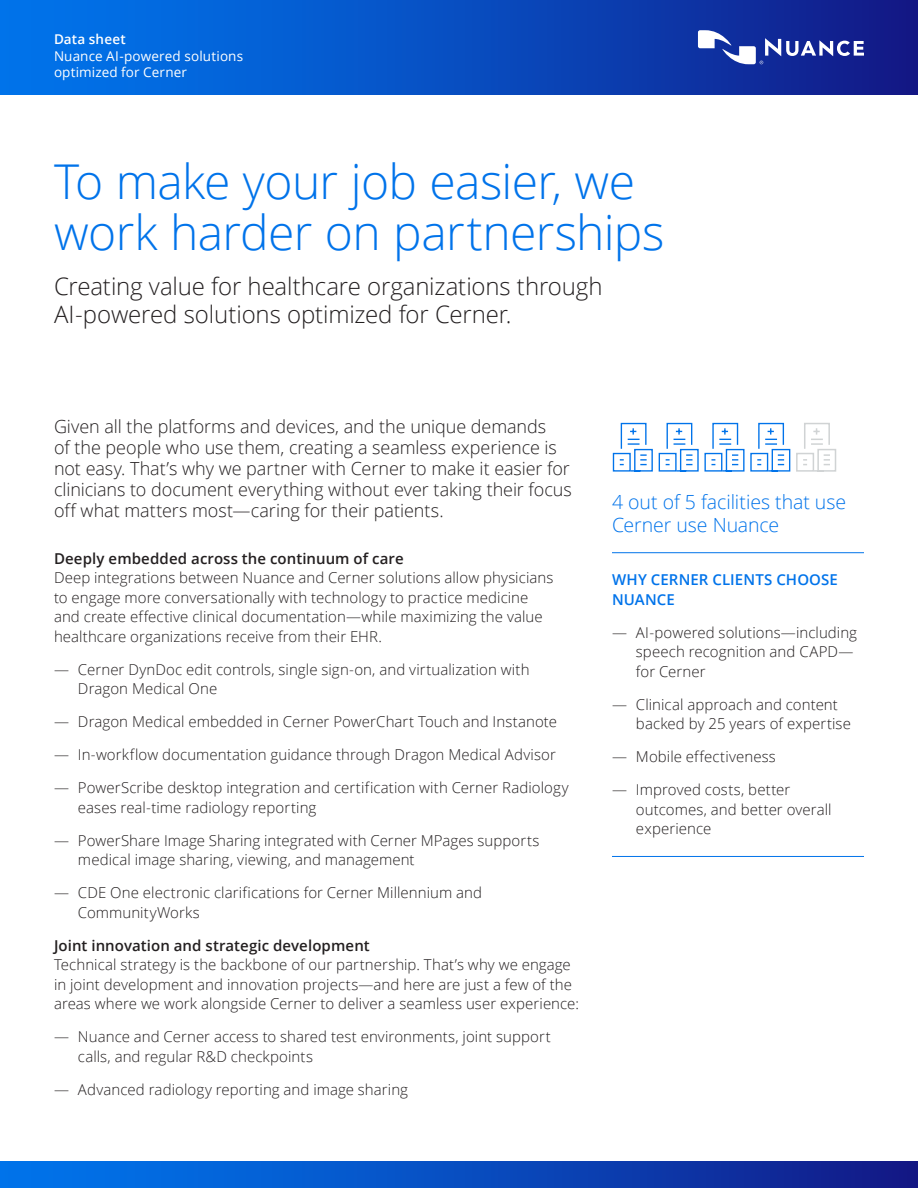
<style>
.page{position:relative;width:918px;height:1188px;background:#fff}
.page>*{position:absolute;margin:0;border:0;box-sizing:border-box;transform-origin:0 0}
.Headline_32_34{font:300 48px/51px "Open Sans";letter-spacing:-.015em;color:#0073ea}
.Subhead_16_19{font:300 24px/28.5px "Open Sans";letter-spacing:-.005em;color:#231f20}
.Body_Text_10_13{font:300 19.5px/23.4px "Open Sans";letter-spacing:-.005em;color:#0073ea}
.Intro_Text_12_14{font:300 18px/21px "Open Sans";letter-spacing:-.005em;color:#231f20}
.Body_Text_10_13-2{font:300 15px/19.5px "Open Sans";letter-spacing:.005em;color:#231f20}
.Highlight_Bullets_10{font:300 15px/19.5px "Open Sans";letter-spacing:.005em;color:#231f20}
.Body_Text_Subhead_10{font:600 15px "Open Sans";letter-spacing:.005em;color:#231f20}
.Highlight_Bullets_LA{font:300 15px/19.5px "Open Sans";letter-spacing:.005em;color:#231f20}
.HIGHLIGHTS_10_13_w_r{font:600 15px/19.5px "Open Sans";letter-spacing:.005em;color:#0073ea}
.Product_Offering_Nam{font:13.5px "Open Sans";letter-spacing:.01em;color:#fff}
.Data_sheet_9_11{font:600 13.5px "Open Sans";letter-spacing:.01em;color:#fff}
</style>
<div class="page">
<div style="left:0;top:1161px;width:918px;height:27px;background:linear-gradient(to right,#007bf2,#121b89)"></div>
<div style="left:0;top:0;width:918px;height:94px;background:linear-gradient(to right,#007bf2,#121b89)"></div>
<svg style="left:698px;top:30px;width:166px;height:34px"></svg>
<hr style="left:612px;top:552px;width:252px;height:1px;background:#0073ea">
<hr style="left:612px;top:856px;width:252px;height:1px;background:#0073ea">
<svg style="left:612px;top:422px;width:225px;height:50px"></svg>
<p class="Data_sheet_9_11" style="left:54px;top:30px;width:73px">Data sheet</p>
<p class="Product_Offering_Nam" style="left:54px;top:47px;width:191px">Nuance AI-powered solutions</p>
<p class="Product_Offering_Nam" style="left:54px;top:63px;width:135px">optimized for Cerner</p>
<h1 class="Headline_32_34" style="left:54px;top:155px;width:612px">To make your job easier, we work harder on partnerships</h1>
<p class="Subhead_16_19" style="left:54px;top:271px;width:550px">Creating value for healthcare organizations through<br>AI-powered solutions optimized for Cerner.</p>
<p class="Intro_Text_12_14" style="left:54px;top:416px;width:519px">Given all the platforms and devices, and the unique demands<br>of the people who use them, creating a seamless experience is not easy. That’s why we partner with Cerner to make it easier for clinicians to document everything without ever taking their focus off what matters most—caring for their patients.</p>
<h2 class="Body_Text_Subhead_10" style="left:54px;top:548px;width:351px">Deeply embedded across the continuum of care</h2>
<p class="Body_Text_10_13-2" style="left:54px;top:568px;width:501px">Deep integrations between Nuance and Cerner solutions allow physicians to engage more conversationally with technology to practice medicine and create effective clinical documentation—while maximizing the value healthcare organizations receive from their EHR.</p>
<p class="Body_Text_10_13-2" style="left:78px;top:659px;width:453px;text-indent:-24px">— Cerner DynDoc edit controls, single sign-on, and virtualization with<br>Dragon Medical One</p>
<p class="Body_Text_10_13-2" style="left:54px;top:712px;width:505px">— Dragon Medical embedded in Cerner PowerChart Touch and Instanote</p>
<p class="Body_Text_10_13-2" style="left:54px;top:745px;width:503px">— In-workflow documentation guidance through Dragon Medical Advisor</p>
<p class="Body_Text_10_13-2" style="left:78px;top:778px;width:492px;text-indent:-24px">— PowerScribe desktop integration and certification with Cerner Radiology eases real-time radiology reporting</p>
<p class="Body_Text_10_13-2" style="left:78px;top:830px;width:463px;text-indent:-24px">— PowerShare Image Sharing integrated with Cerner MPages supports medical image sharing, viewing, and management</p>
<p class="Body_Text_10_13-2" style="left:78px;top:883px;width:406px;text-indent:-24px">— CDE One electronic clarifications for Cerner Millennium and<br>CommunityWorks</p>
<h2 class="Body_Text_Subhead_10" style="left:54px;top:935px;width:317px">Joint innovation and strategic development</h2>
<p class="Body_Text_10_13-2" style="left:54px;top:955px;width:527px">Technical strategy is the backbone of our partnership. That’s why we engage in joint development and innovation projects—and here are just a few of the areas where we work alongside Cerner to deliver a seamless user experience:</p>
<p class="Body_Text_10_13-2" style="left:78px;top:1027px;width:474px;text-indent:-24px">— Nuance and Cerner access to shared test environments, joint support calls, and regular R&amp;D checkpoints</p>
<p class="Body_Text_10_13-2" style="left:54px;top:1079px;width:356px">— Advanced radiology reporting and image sharing</p>
<p class="Body_Text_10_13" style="left:612px;top:489px;width:236px">4 out of 5 facilities that use<br>Cerner use Nuance</p>
<p class="HIGHLIGHTS_10_13_w_r" style="left:612px;top:570px;width:227px">WHY CERNER CLIENTS CHOOSE<br>NUANCE</p>
<p class="Highlight_Bullets_10" style="left:636px;top:622px;width:223px;text-indent:-24px">— AI-powered solutions—including speech recognition and CAPD— for Cerner</p>
<p class="Highlight_Bullets_10" style="left:636px;top:694px;width:217px;text-indent:-24px">— Clinical approach and content backed by 25 years of expertise</p>
<p class="Highlight_Bullets_10" style="left:612px;top:747px;width:165px">— Mobile effectiveness</p>
<p class="Highlight_Bullets_LA" style="left:636px;top:780px;width:197px;text-indent:-24px">— Improved costs, better outcomes, and better overall experience</p>
</div>
